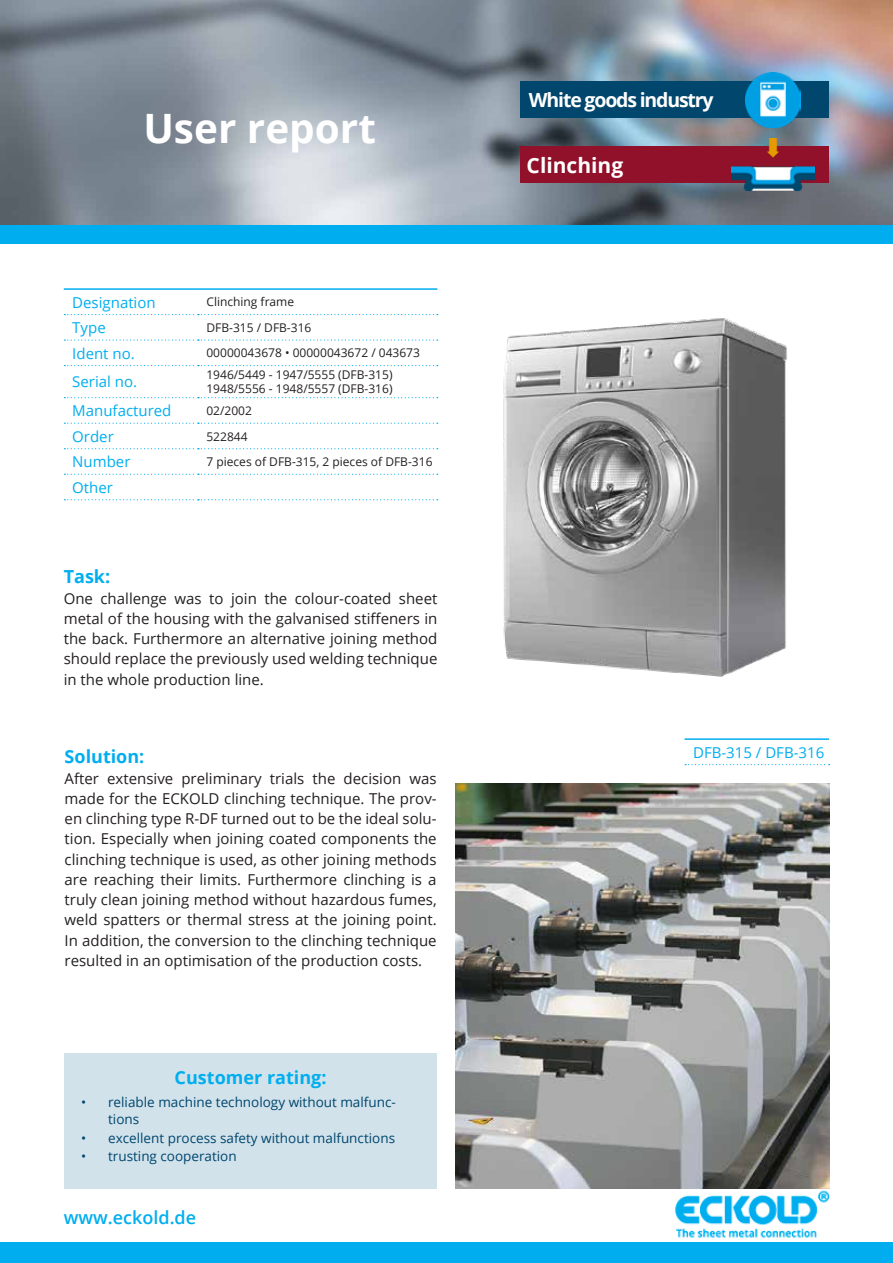
<style>
.page{position:relative;width:893px;height:1263px;background:#fff}
.page>*{position:absolute;margin:0;border:0;box-sizing:border-box;transform-origin:0 0}
.t1{font:700 40.5px "Open Sans";color:#fff}
.t2{font:700 21px "Open Sans";color:#fff}
.t3{font:700 19.5px "Open Sans";letter-spacing:-.06em;color:#fff}
.t4{font:700 18px "Open Sans";color:#00aeef}
.t5{font:600 18px "Open Sans";color:#00aeef}
.t6{font:15px/20.2px "Open Sans";color:#231f20;text-align:justify}
.t7{font:15px "Open Sans";color:#00aeef}
.t8{font:13.5px/16.2px "Open Sans";color:#00466d}
.t9{font:12px/14.4px "Open Sans";color:#231f20}
</style>
<div class="page">
<img style="left:0;top:0;width:893px;height:225px">
<div style="left:521px;top:146px;width:308px;height:36px;background:#91102a"></div>
<div style="left:521px;top:82px;width:308px;height:36px;background:#00466d"></div>
<div style="left:0;top:1242px;width:893px;height:21px;background:#00aeef"></div>
<img style="left:661px;top:1188px;width:168px;height:50px">
<img style="left:745px;top:72px;width:56px;height:56px">
<img style="left:731px;top:138px;width:83px;height:53px">
<div style="left:0;top:225px;width:893px;height:18px;background:#00aeef"></div>
<img style="left:455px;top:783px;width:374px;height:405px">
<svg style="left:64px;top:448px;width:374px;height:1px"></svg>
<hr style="left:64px;top:288px;width:134px;height:2px;background:#00aeef">
<hr style="left:198px;top:288px;width:239px;height:2px;background:#00aeef">
<svg style="left:64px;top:314px;width:374px;height:1px"></svg>
<svg style="left:64px;top:339px;width:374px;height:2px"></svg>
<svg style="left:64px;top:474px;width:374px;height:1px"></svg>
<svg style="left:64px;top:499px;width:374px;height:1px"></svg>
<svg style="left:64px;top:365px;width:374px;height:1px"></svg>
<svg style="left:64px;top:397px;width:374px;height:1px"></svg>
<svg style="left:64px;top:423px;width:374px;height:1px"></svg>
<img style="left:503px;top:318px;width:284px;height:359px">
<hr style="left:685px;top:738px;width:144px;height:2px;background:#00aeef">
<svg style="left:685px;top:764px;width:145px;height:1px"></svg>
<div style="left:64px;top:1053px;width:373px;height:135px;background:#d1e2eb"></div>
<h1 class="t1" style="left:143px;top:100px;width:234px">User report</h1>
<p class="t7" style="left:72px;top:292px;width:85px">Designation</p>
<p class="t9" style="left:206px;top:295px;width:89px">Clinching frame</p>
<p class="t7" style="left:72px;top:317px;width:35px">Type</p>
<p class="t9" style="left:206px;top:320px;width:106px">DFB-315 / DFB-316</p>
<p class="t7" style="left:72px;top:343px;width:64px">Ident no.</p>
<p class="t9" style="left:206px;top:346px;width:215px">00000043678 • 00000043672 / 043673</p>
<p class="t7" style="left:72px;top:372px;width:66px">Serial no.</p>
<p class="t9" style="left:206px;top:367px;width:188px">1946/5449 - 1947/5555 (DFB-315)<br>1948/5556 - 1948/5557 (DFB-316)</p>
<p class="t7" style="left:72px;top:400px;width:101px">Manufactured</p>
<p class="t9" style="left:206px;top:403px;width:47px">02/2002</p>
<p class="t7" style="left:72px;top:426px;width:43px">Order</p>
<p class="t9" style="left:206px;top:429px;width:43px">522844</p>
<p class="t7" style="left:72px;top:451px;width:60px">Number</p>
<p class="t9" style="left:206px;top:454px;width:228px">7 pieces of DFB-315, 2 pieces of DFB-316</p>
<p class="t7" style="left:72px;top:477px;width:42px">Other</p>
<p class="t4" style="left:64px;top:564px;width:48px">Task:</p>
<p class="t6" style="left:64px;top:588px;width:375px">One challenge was to join the colour-coated sheet metal of the housing with the galvanised stiffeners in the back. Furthermore an alternative joining method should replace the previously used welding technique in the whole production line.</p>
<p class="t4" style="left:65px;top:744px;width:81px">Solution:</p>
<p class="t6" style="left:65px;top:768px;width:374px">After extensive preliminary trials the decision was made for the ECKOLD clinching technique. The prov&shy;en clinching type R-DF turned out to be the ideal solu&shy;tion. Especially when joining coated components the clinching technique is used, as other joining methods are reaching their limits. Furthermore clinching is a truly clean joining method without hazardous fumes, weld spatters or thermal stress at the joining point.<br>In addition, the conversion to the clinching technique resulted in an optimisation of the production costs.</p>
<p class="t4" style="left:175px;top:1065px;width:153px">Customer rating:</p>
<p class="t8" style="left:108px;top:1094px;width:289px;text-indent:-27px">• reliable machine technology without malfunc&shy;tions</p>
<p class="t8" style="left:81px;top:1130px;width:315px">• excellent process safety without malfunctions</p>
<p class="t8" style="left:81px;top:1148px;width:157px">• trusting cooperation</p>
<p class="t5" style="left:64px;top:1205px;width:134px">www.eckold.de</p>
<h3 class="t3" style="left:529px;top:87px;width:186px">White goods industry</h3>
<h2 class="t2" style="left:527px;top:150px;width:98px">Clinching</h2>
<p class="t7" style="left:693px;top:742px;width:133px">DFB-315 / DFB-316</p>
</div>
